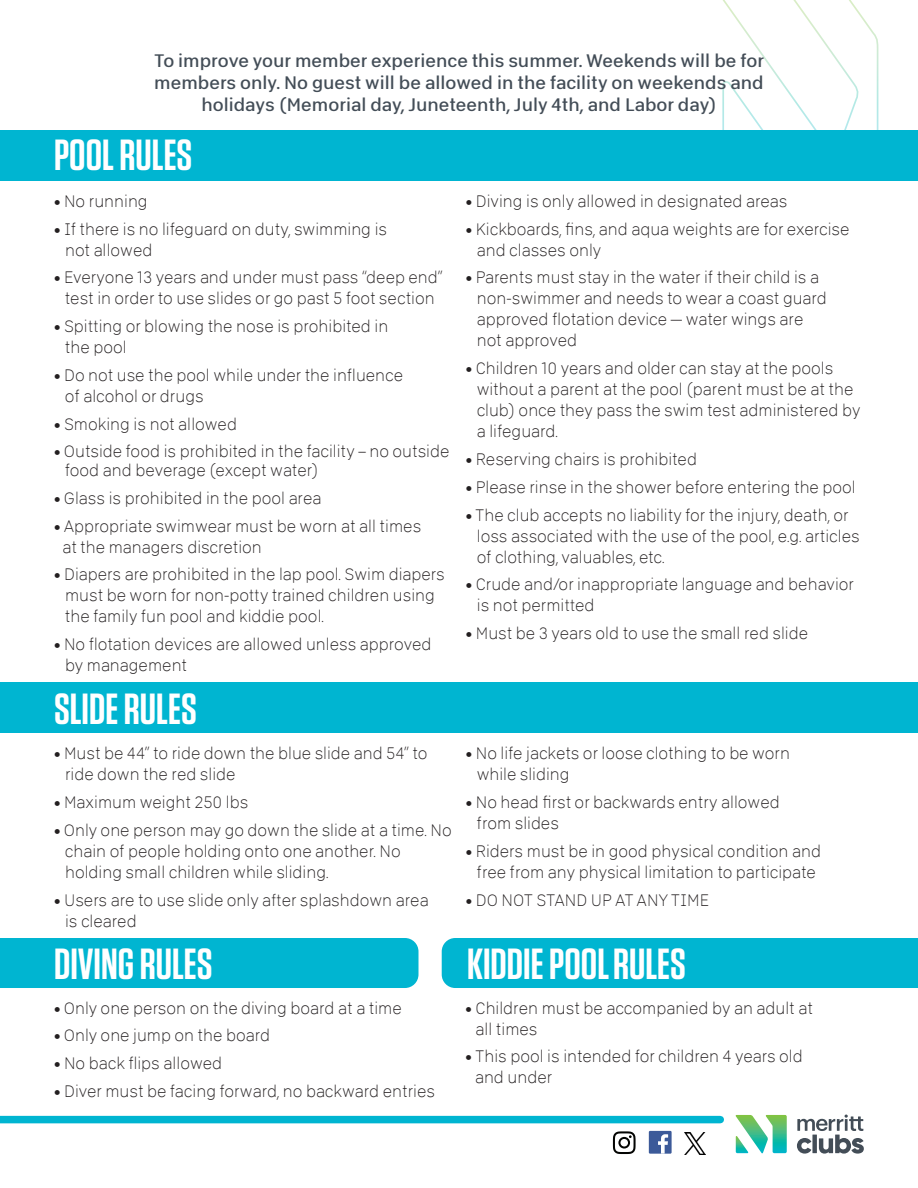
<style>
.page{position:relative;width:918px;height:1188px;background:#fff}
.page>*{position:absolute;margin:0;border:0;box-sizing:border-box;transform-origin:0 0}
.t1{font:600 43.5px "Tungsten";color:#fff}
.t2{font:18px/21.6px "Abitare Sans 400 wt";color:#434d57;text-align:center}
.t3{font:16.5px/21px "Abitare Sans 0 wt";color:#231f20}
</style>
<div class="page">
<svg style="left:721px;top:0;width:197px;height:131px"></svg>
<div style="left:0;top:131px;width:918px;height:50px;background:#00b5d1"></div>
<div style="left:0;top:683px;width:918px;height:50px;background:#00b5d1"></div>
<div style="left:0;top:938px;width:419px;height:50px;background:#00b5d1"></div>
<div style="left:442px;top:938px;width:476px;height:50px;background:#00b5d1"></div>
<div style="left:649px;top:1131px;width:23px;height:23px;background:#3c5a99"></div>
<svg style="left:658px;top:1134px;width:10px;height:20px"></svg>
<svg style="left:613px;top:1131px;width:23px;height:23px"></svg>
<svg style="left:797px;top:1115px;width:67px;height:39px"></svg>
<svg style="left:735px;top:1115px;width:52px;height:39px"></svg>
<div style="left:0;top:1116px;width:720px;height:7px;background:#00b5d1"></div>
<img style="left:685px;top:1133px;width:21px;height:21px">
<p class="t2" style="left:154px;top:50px;width:612px">To improve your member experience this summer. Weekends will be for members only. No guest will be allowed in the facility on weekends and holidays (Memorial day, Juneteenth, July 4th, and Labor day)</p>
<h1 class="t1" style="left:54px;top:132px;width:140px">POOL RULES</h1>
<p class="t3" style="left:54px;top:190px;width:95px">• No running</p>
<p class="t3" style="left:65px;top:218px;width:324px;text-indent:-11px">• If there is no lifeguard on duty, swimming is not allowed</p>
<p class="t3" style="left:54px;top:267px;width:390px;text-align:center">• Everyone 13 years and under must pass “deep end” test in order to use slides or go past 5 foot section</p>
<p class="t3" style="left:65px;top:316px;width:325px;text-indent:-11px">• Spitting or blowing the nose is prohibited in the pool</p>
<p class="t3" style="left:65px;top:364px;width:340px;text-indent:-11px">• Do not use the pool while under the influence of alcohol or drugs</p>
<p class="t3" style="left:54px;top:413px;width:185px">• Smoking is not allowed</p>
<p class="t3" style="left:65px;top:442px;width:386px;line-height:18.8px;text-indent:-11px">• Outside food is prohibited in the facility – no outside food and beverage (except water)</p>
<p class="t3" style="left:54px;top:487px;width:269px">• Glass is prohibited in the pool area</p>
<p class="t3" style="left:62px;top:515px;width:360px;text-indent:-8px">• Appropriate swimwear must be worn at all times at the managers discretion</p>
<p class="t3" style="left:65px;top:564px;width:381px;text-indent:-11px">• Diapers are prohibited in the lap pool. Swim diapers must be worn for non-potty trained children using the family fun pool and kiddie pool.</p>
<p class="t3" style="left:65px;top:634px;width:368px;text-indent:-11px">• No flotation devices are allowed unless approved by management</p>
<h1 class="t1" style="left:54px;top:686px;width:144px">SLIDE RULES</h1>
<p class="t3" style="left:65px;top:743px;width:364px;text-indent:-11px">• Must be 44” to ride down the blue slide and 54” to ride down the red slide</p>
<p class="t3" style="left:54px;top:792px;width:196px">• Maximum weight 250 lbs</p>
<p class="t3" style="left:65px;top:819px;width:388px;text-indent:-11px">• Only one person may go down the slide at a time. No chain of people holding onto one another. No holding small children while sliding.</p>
<p class="t3" style="left:65px;top:889px;width:365px;text-indent:-11px">• Users are to use slide only after splashdown area is cleared</p>
<h1 class="t1" style="left:54px;top:941px;width:160px">DIVING RULES</h1>
<p class="t3" style="left:54px;top:997px;width:349px">• Only one person on the diving board at a time</p>
<p class="t3" style="left:54px;top:1025px;width:218px">• Only one jump on the board</p>
<p class="t3" style="left:54px;top:1053px;width:170px">• No back flips allowed</p>
<p class="t3" style="left:54px;top:1080px;width:383px">• Diver must be facing forward, no backward entries</p>
<p class="t3" style="left:466px;top:191px;width:323px">• Diving is only allowed in designated areas</p>
<p class="t3" style="left:477px;top:218px;width:374px;text-indent:-11px">• Kickboards, fins, and aqua weights are for exercise and classes only</p>
<p class="t3" style="left:477px;top:267px;width:352px;text-indent:-11px">• Parents must stay in the water if their child is a non-swimmer and needs to wear a coast guard approved flotation device — water wings are not approved</p>
<p class="t3" style="left:477px;top:358px;width:385px;text-indent:-11px">• Children 10 years and older can stay at the pools without a parent at the pool (parent must be at the club) once they pass the swim test administered by a lifeguard.</p>
<p class="t3" style="left:466px;top:449px;width:233px">• Reserving chairs is prohibited</p>
<p class="t3" style="left:466px;top:476px;width:392px">• Please rinse in the shower before entering the pool</p>
<p class="t3" style="left:477px;top:504px;width:384px;text-indent:-11px">• The club accepts no liability for the injury, death, or loss associated with the use of the pool, e.g. articles of clothing, valuables, etc.</p>
<p class="t3" style="left:477px;top:574px;width:379px;text-indent:-11px">• Crude and/or inappropriate language and behavior is not permitted</p>
<p class="t3" style="left:466px;top:623px;width:344px">• Must be 3 years old to use the small red slide</p>
<p class="t3" style="left:477px;top:743px;width:315px;text-indent:-11px">• No life jackets or loose clothing to be worn while sliding</p>
<p class="t3" style="left:477px;top:792px;width:305px;text-indent:-11px">• No head first or backwards entry allowed from slides</p>
<p class="t3" style="left:466px;top:840px;width:357px;text-align:center">• Riders must be in good physical condition and free from any physical limitation to participate</p>
<p class="t3" style="left:466px;top:889px;width:245px">• DO NOT STAND UP AT ANY TIME</p>
<h1 class="t1" style="left:467px;top:941px;width:220px">KIDDIE POOLRULES</h1>
<p class="t3" style="left:476px;top:997px;width:339px;text-indent:-10px">• Children must be accompanied by an adult at all times</p>
<p class="t3" style="left:475px;top:1046px;width:329px;text-indent:-9px">• This pool is intended for children 4 years old and under</p>
</div>
